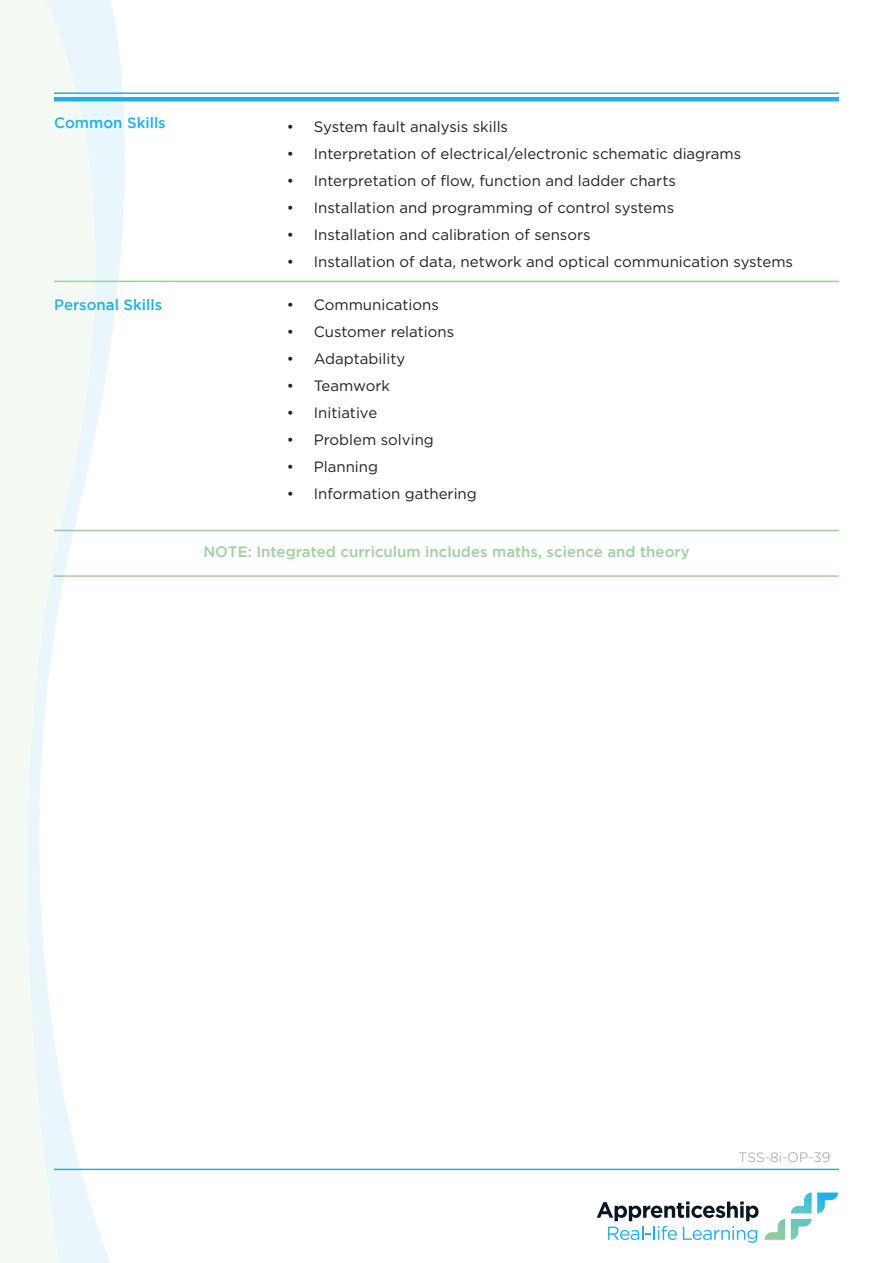
<style>
.page{position:relative;width:893px;height:1263px;background:#fff}
.page>*{position:absolute;margin:0;border:0;box-sizing:border-box;transform-origin:0 0}
.t1{font:15px "Gotham";color:#231f20}
.t2{font:500 15px "Gotham";color:#9cd19c}
.t3{font:500 15px "Gotham";color:#1fb0e6}
.t4{font:300 13.5px "Gotham";color:#939598}
</style>
<div class="page">
<hr style="left:54px;top:530px;width:785px;height:1px;background:#9cd19c">
<hr style="left:54px;top:575px;width:785px;height:2px;background:#9cd19c">
<svg style="left:97px;top:0;width:29px;height:1263px"></svg>
<svg style="left:27px;top:0;width:70px;height:1263px"></svg>
<hr style="left:54px;top:92px;width:785px;height:2px;background:#1fb0e6">
<hr style="left:54px;top:97px;width:785px;height:4px;background:#1fb0e6">
<hr style="left:54px;top:1169px;width:785px;height:1px;background:#1fb0e6">
<hr style="left:54px;top:281px;width:785px;height:1px;background:#9cd19c">
<svg style="left:597px;top:1201px;width:188px;height:42px"></svg>
<svg style="left:791px;top:1219px;width:21px;height:21px"></svg>
<svg style="left:791px;top:1192px;width:47px;height:21px"></svg>
<p class="t3" style="left:54px;top:115px;width:113px">Common Skills</p>
<p class="t3" style="left:54px;top:297px;width:110px">Personal Skills</p>
<p class="t1" style="left:287px;top:118px;width:223px">• System fault analysis skills</p>
<p class="t1" style="left:287px;top:145px;width:456px">• Interpretation of electrical/electronic schematic diagrams</p>
<p class="t1" style="left:287px;top:172px;width:391px">• Interpretation of flow, function and ladder charts</p>
<p class="t1" style="left:287px;top:199px;width:389px">• Installation and programming of control systems</p>
<p class="t1" style="left:287px;top:226px;width:305px">• Installation and calibration of sensors</p>
<p class="t1" style="left:287px;top:253px;width:508px">• Installation of data, network and optical communication systems</p>
<p class="t1" style="left:287px;top:297px;width:154px">• Communications</p>
<p class="t1" style="left:287px;top:324px;width:169px">• Customer relations</p>
<p class="t1" style="left:287px;top:351px;width:120px">• Adaptability</p>
<p class="t1" style="left:287px;top:378px;width:105px">• Teamwork</p>
<p class="t1" style="left:287px;top:405px;width:92px">• Initiative</p>
<p class="t1" style="left:287px;top:432px;width:149px">• Problem solving</p>
<p class="t1" style="left:287px;top:459px;width:93px">• Planning</p>
<p class="t1" style="left:287px;top:486px;width:192px">• Information gathering</p>
<p class="t2" style="left:203px;top:543px;width:488px">NOTE: Integrated curriculum includes maths, science and theory</p>
<p class="t4" style="left:739px;top:1149px;width:93px">TSS-8i-OP-39</p>
</div>
